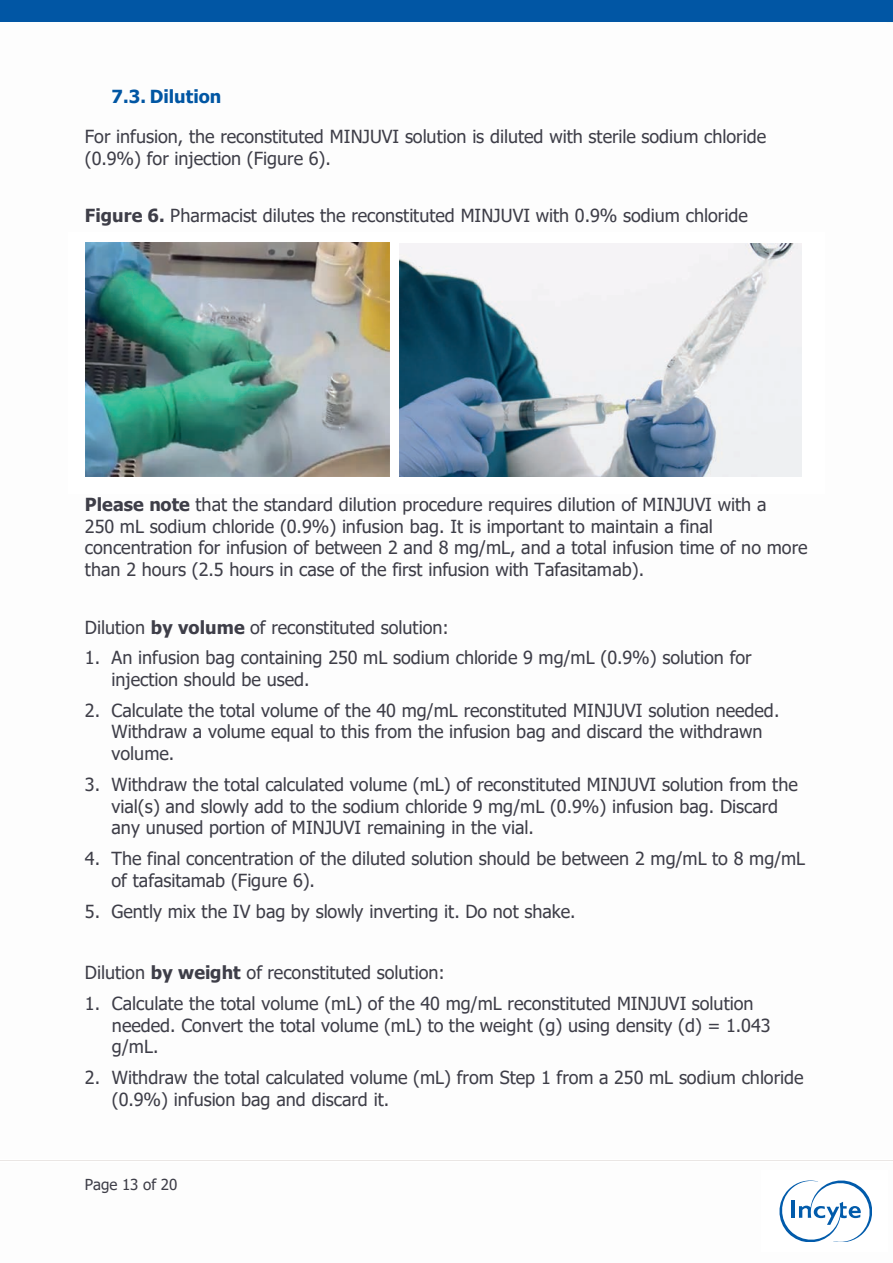
<style>
.page{position:relative;width:893px;height:1263px;background:#fff}
.page>*{position:absolute;margin:0;border:0;box-sizing:border-box;transform-origin:0 0}
.t1{font:18px/21.6px "Tahoma";color:#3e3e48}
.t2{font:700 18px "Tahoma";color:#0156a3}
.t3{font:15.15px "Tahoma";color:#3e3e48}
.s1{font-weight:700}
</style>
<div class="page">
<div style="left:0;top:0;width:893px;height:21px;background:#0156a4"></div>
<svg style="left:779px;top:1180px;width:93px;height:62px"></svg>
<img style="left:85px;top:243px;width:304px;height:233px">
<img style="left:400px;top:243px;width:402px;height:233px">
<p class="t2" style="left:112px;top:84px;width:111px">7.3. Dilution</p>
<p class="t1" style="left:85px;top:127px;width:683px">For infusion, the reconstituted MINJUVI solution is diluted with sterile sodium chloride (0.9%) for injection (Figure 6).</p>
<p class="t1" style="left:85px;top:206px;width:664px"><span class="s1">Figure 6.</span> Pharmacist dilutes the reconstituted MINJUVI with 0.9% sodium chloride</p>
<p class="t1" style="left:85px;top:494px;width:724px"><span class="s1">Please note</span> that the standard dilution procedure requires dilution of MINJUVI with a<br>250 mL sodium chloride (0.9%) infusion bag. It is important to maintain a final concentration for infusion of between 2 and 8 mg/mL, and a total infusion time of no more than 2 hours (2.5 hours in case of the first infusion with Tafasitamab).</p>
<p class="t1" style="left:85px;top:617px;width:365px">Dilution <span class="s1">by volume</span> of reconstituted solution:</p>
<p class="t1" style="left:112px;top:648px;width:642px;text-indent:-27px">1. An infusion bag containing 250 mL sodium chloride 9 mg/mL (0.9%) solution for injection should be used.</p>
<p class="t1" style="left:112px;top:700px;width:669px;text-indent:-27px">2. Calculate the total volume of the 40 mg/mL reconstituted MINJUVI solution needed.<br>Withdraw a volume equal to this from the infusion bag and discard the withdrawn volume.</p>
<p class="t1" style="left:112px;top:775px;width:688px;text-indent:-27px">3. Withdraw the total calculated volume (mL) of reconstituted MINJUVI solution from the vial(s) and slowly add to the sodium chloride 9 mg/mL (0.9%) infusion bag. Discard any unused portion of MINJUVI remaining in the vial.</p>
<p class="t1" style="left:112px;top:849px;width:695px;text-indent:-27px">4. The final concentration of the diluted solution should be between 2 mg/mL to 8 mg/mL of tafasitamab (Figure 6).</p>
<p class="t1" style="left:85px;top:901px;width:492px">5. Gently mix the IV bag by slowly inverting it. Do not shake.</p>
<p class="t1" style="left:85px;top:963px;width:361px">Dilution <span class="s1">by weight</span> of reconstituted solution:</p>
<p class="t1" style="left:112px;top:993px;width:660px;text-indent:-27px">1. Calculate the total volume (mL) of the 40 mg/mL reconstituted MINJUVI solution needed. Convert the total volume (mL) to the weight (g) using density (d) = 1.043 g/mL.</p>
<p class="t1" style="left:112px;top:1068px;width:693px;text-indent:-27px">2. Withdraw the total calculated volume (mL) from Step 1 from a 250 mL sodium chloride (0.9%) infusion bag and discard it.</p>
<p class="t3" style="left:85px;top:1174px;width:94px">Page 13 of 20</p>
</div>
